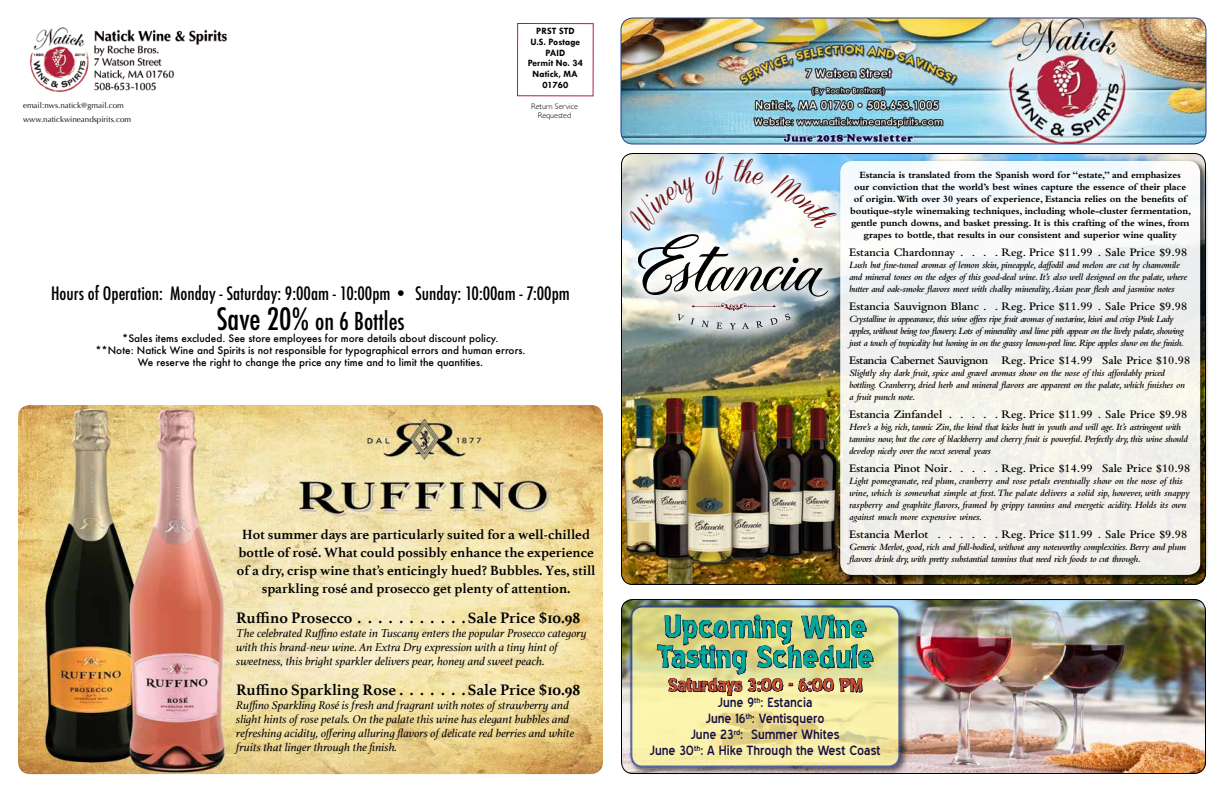
<style>
.page{position:relative;width:1224px;height:792px;background:#fff}
.page>*{position:absolute;margin:0;border:0;box-sizing:border-box;transform-origin:0 0}
.t1{font:30px/30px "Blue Highway Linocut";color:#00a99a}
.t2{font:500 condensed 24px "Futura";color:#000}
.t3{font:500 condensed 18px "Futura";color:#000}
.t4{font:18px "Blue Highway Linocut";color:#cc4d27}
.t5{font:700 16px "Athelas";color:#000}
.t6{font:700 14px/18px "Athelas";color:#000;text-align:center}
.t7{font:13px/16px "Blue Highway";color:#140f45;text-align:center}
.t8{font:italic 12px/14px "Athelas";color:#000}
.t9{font:600 12px "Bembo";color:#000}
.t10{font:600 12px "Bembo";letter-spacing:-.03em;color:#000}
.t11{font:italic 600 10px/12px "Bembo";letter-spacing:-.03em;color:#000}
.t12{font:700 10px/12px "Bembo";letter-spacing:-.01em;color:#000;text-align:center}
.t13{font:italic 600 10px/12px "Bembo";letter-spacing:-.01em;color:#000}
.t14{font:italic 600 10px/12px "Bembo";letter-spacing:-.05em;color:#000}
.t15{font:500 10px/12px "Futura";color:#000;text-align:center}
.t16{font:700 9.8px/10.7px "Tw Cen";color:#000;text-align:center}
.t17{font:8px/14px "Optima";color:#000}
.t18{font:300 8px/9.6px "Gill Sans";color:#000;text-align:center}
.s1{font-size:30px}
</style>
<div class="page">
<img style="left:621px;top:18px;width:585px;height:126px">
<div style="left:620px;top:18px;width:586px;height:126px;border:1px solid #25408f;border-radius:12px"></div>
<img style="left:621px;top:599px;width:585px;height:175px">
<div style="left:621px;top:599px;width:585px;height:175px;border:1px solid #000;border-radius:12px"></div>
<div style="left:628px;top:603px;width:281px;height:173px;background:#000;opacity:.75"></div>
<svg style="left:631px;top:607px;width:268px;height:160px;background:#f0e79f"></svg>
<div style="left:630px;top:606px;width:270px;height:162px;border:2px solid #25408f;border-radius:11px"></div>
<svg style="left:656px;top:603px;width:226px;height:128px;background:#c4be88"></svg>
<img style="left:621px;top:153px;width:584px;height:432px">
<div style="left:838px;top:159px;width:371px;height:425px;background:#000;opacity:.75"></div>
<div style="left:840px;top:161px;width:360px;height:414px;background:linear-gradient(to right,#f3f4f1,#f3f2ef);border-radius:12px"></div>
<img style="left:622px;top:391px;width:215px;height:175px">
<div style="left:613px;top:140px;width:241px;height:206px;background:#fff;opacity:.8"></div>
<div style="left:517px;top:23px;width:77px;height:73px;border:1px solid #b21f3d"></div>
<img style="left:29px;top:27px;width:199px;height:65px">
<img style="left:18px;top:405px;width:585px;height:369px">
<svg style="left:627px;top:156px;width:211px;height:173px"></svg>
<p class="t17" style="left:23px;top:99px;width:110px">email:nws.natick@gmail.com www.natickwineandspirits.com</p>
<p class="t16" style="left:528px;top:25px;width:57px">PRST STD<br>U.S. Postage<br>PAID<br>Permit No. 34<br>Natick, MA<br>01760</p>
<p class="t18" style="left:531px;top:101px;width:48px">Return Service<br>Requested</p>
<h3 class="t3" style="left:51px;top:282px;width:520px">Hours of Operation: Monday - Saturday: 9:00am - 10:00pm • Sunday: 10:00am - 7:00pm</h3>
<h2 class="t2" style="left:216px;top:306px;width:190px"><span class="s1">Save 20%</span> on 6 Bottles</h2>
<p class="t15" style="left:95px;top:332px;width:432px">*Sales items excluded. See store employees for more details about discount policy.<br>**Note: Natick Wine and Spirits is not responsible for typographical errors and human errors.<br>We reserve the right to change the price any time and to limit the quantities.</p>
<h3 class="t6" style="left:237px;top:525px;width:360px">Hot summer days are particularly suited for a well-chilled bottle of rosé. What could possibly enhance the experience of a dry, crisp wine that’s enticingly hued? Bubbles. Yes, still sparkling rosé and prosecco get plenty of attention.</h3>
<h3 class="t5" style="left:236px;top:605px;width:346px">Ruffino Prosecco . . . . . . . . . . Sale Price $10.98</h3>
<p class="t8" style="left:236px;top:626px;width:352px">The celebrated Ruffino estate in Tuscany enters the popular Prosecco category with this brand-new wine. An Extra Dry expression with a tiny hint of sweetness, this bright sparkler delivers pear, honey and sweet peach.</p>
<h3 class="t5" style="left:236px;top:677px;width:168px">Ruffino Sparkling Rose ......</h3>
<h3 class="t5" style="left:468px;top:677px;width:114px">Sale Price $10.98</h3>
<p class="t8" style="left:236px;top:698px;width:340px">Ruffino Sparkling Rosé is fresh and fragrant with notes of strawberry and slight hints of rose petals. On the palate this wine has elegant bubbles and refreshing acidity, offering alluring flavors of delicate red berries and white fruits that linger through the finish.</p>
<p class="t12" style="left:850px;top:168px;width:342px">Estancia is translated from the Spanish word for “estate,” and emphasizes<br>our conviction that the world’s best wines capture the essence of their place of origin. With over 30 years of experience, Estancia relies on the benefits of boutique-style winemaking techniques, including whole-cluster fermentation, gentle punch downs, and basket pressing. It is this crafting of the wines, from grapes to bottle, that results in our consistent and superior wine quality</p>
<p class="t9" style="left:849px;top:245px;width:340px">Estancia Chardonnay . . . Reg. Price $11. 99 . Sale Price $9. 98</p>
<p class="t11" style="left:849px;top:258px;width:339px">Lush but fine-tuned aromas of lemon skin, pineapple, daffodil and melon are cut by chamomile and mineral tones on the edges of this good-deal wine. It’s also well designed on the palate, where butter and oak-smoke flavors meet with chalky minerality, Asian pear flesh and jasmine notes</p>
<p class="t9" style="left:849px;top:299px;width:340px">Estancia Sauvignon Blanc . Reg. Price $11. 99 . Sale Price $9. 98</p>
<p class="t14" style="left:849px;top:312px;width:336px">Crystalline in appearance, this wine offers ripe fruit aromas of nectarine, kiwi and crisp Pink Lady apples, without being too flowery. Lots of minerality and lime pith appear on the lively palate, showing just a touch of tropicality but honing in on the grassy lemon-peel line. Ripe apples show on the finish.</p>
<p class="t10" style="left:849px;top:353px;width:343px">Estancia Cabernet Sauvignon Reg. Price $14. 99 Sale Price $10. 98</p>
<p class="t11" style="left:849px;top:366px;width:337px">Slightly shy dark fruit, spice and gravel aromas show on the nose of this affordably priced bottling. Cranberry, dried herb and mineral flavors are apparent on the palate, which finishes on a fruit punch note.</p>
<p class="t9" style="left:849px;top:407px;width:340px">Estancia Zinfandel . . . . Reg. Price $11. 99 . Sale Price $9. 98</p>
<p class="t11" style="left:849px;top:420px;width:340px">Here’s a big, rich, tannic Zin, the kind that kicks butt in youth and will age. It’s astringent with tannins now, but the core of blackberry and cherry fruit is powerful. Perfectly dry, this wine should develop nicely over the next several years</p>
<p class="t9" style="left:849px;top:461px;width:105px">Estancia Pinot Noir ....</p>
<p class="t9" style="left:1002px;top:461px;width:190px">Reg. Price $14. 99 Sale Price $10. 98</p>
<p class="t13" style="left:849px;top:474px;width:342px">Light pomegranate, red plum, cranberry and rose petals eventually show on the nose of this wine, which is somewhat simple at first. The palate delivers a solid sip, however, with snappy raspberry and graphite flavors, framed by grippy tannins and energetic acidity. Holds its own against much more expensive wines.</p>
<p class="t9" style="left:849px;top:527px;width:85px">Estancia Merlot ......</p>
<p class="t9" style="left:1002px;top:527px;width:187px">Reg. Price $11. 99 . Sale Price $9. 98</p>
<p class="t11" style="left:849px;top:540px;width:338px">Generic Merlot, good, rich and full-bodied, without any noteworthy complexities. Berry and plum flavors drink dry, with pretty substantial tannins that need rich foods to cut through.</p>
<h1 class="t1" style="left:657px;top:612px;width:218px">Upcoming Wine<br>Tasting Schedule</h1>
<h3 class="t4" style="left:668px;top:674px;width:196px">Saturdays 3:00 - 6:00 PM</h3>
<h3 class="t7" style="left:650px;top:695px;width:232px">June 9<sup>th</sup>: Estancia<br>June 16<sup>th</sup>: Ventisquero<br>June 23<sup>rd</sup>: Summer Whites<br>June 30<sup>th</sup>: A Hike Through the West Coast</h3>
</div>
